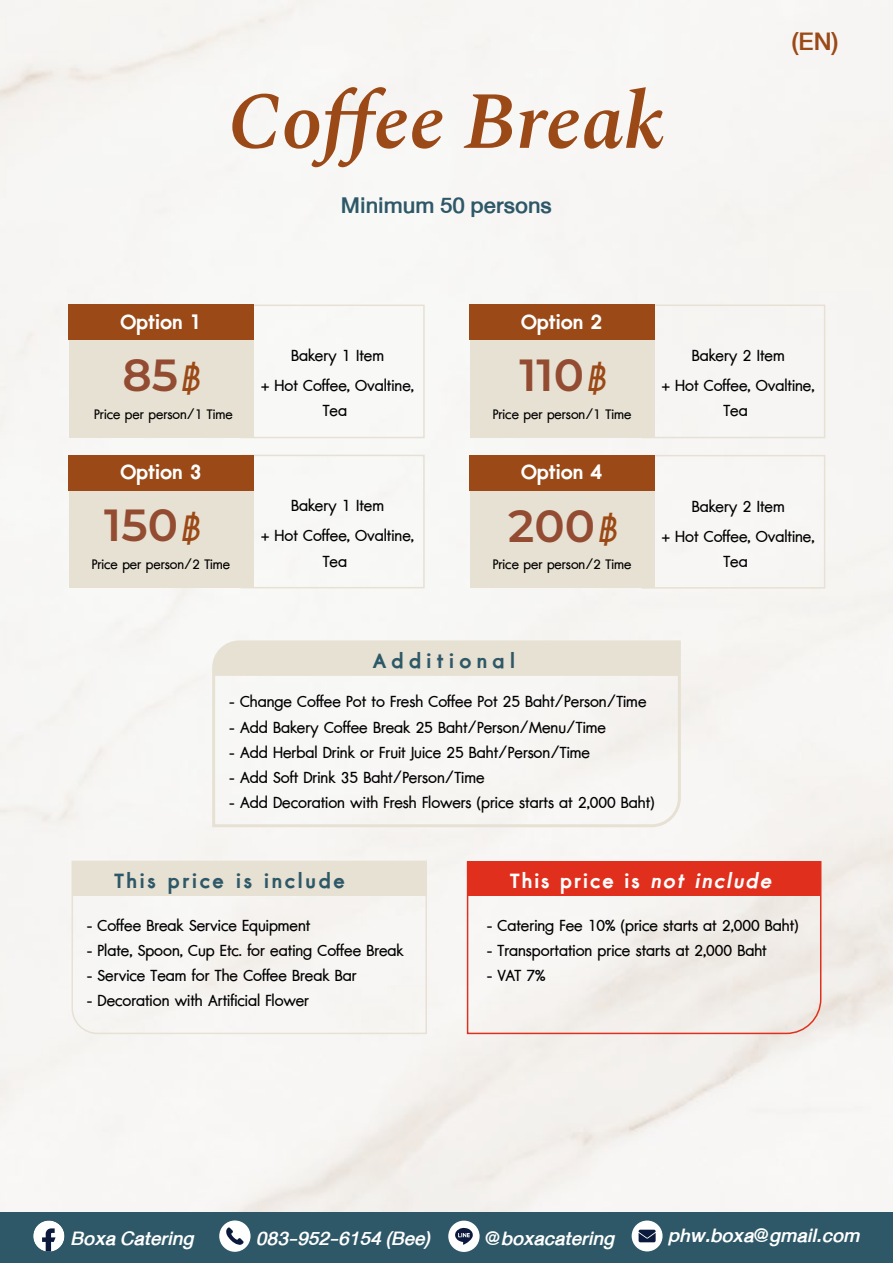
<style>
.page{position:relative;width:893px;height:1263px;background:#fff}
.page>*{position:absolute;margin:0;border:0;box-sizing:border-box;transform-origin:0 0}
.t1{font:italic 600 80.85px "Spectral";color:#9b4916}
.t2{font:600 45px "Montserrat";color:#934c32}
.t3{font:500 36px "DB Helvethaica X";color:#9b4916}
.t4{font:500 32.4px "DB Helvethaica X";color:#2e5867}
.t5{font:27.6px "DB Helvethaica X Med It";color:#fff}
.t6{font:700 27.45px "DB Adman X";color:#fff}
.t7{font:700 27px "DB Adman X";letter-spacing:.075em;color:#fffefd}
.t8{font:700 27px "DB Adman X";letter-spacing:.1em;color:#2e5867}
.t9{font:700 27px "DB Adman X";letter-spacing:.2em;color:#2e5867}
.t10{font:21px/30px "DB Adman X";color:#000;text-align:center}
.t11{font:18px "DB Adman X";color:#000}
.s1{font-family:"DB Adman X";font-weight:400;font-style:italic;font-size:48px;color:#9b4916}
.s2{font-style:italic}
</style>
<div class="page">
<div style="left:0;top:0;width:893px;height:1212px;background:#f7f6f5"></div>
<div style="left:211px;top:639px;width:471px;height:190px;background:#f7f6f5"></div>
<div style="left:214px;top:642px;width:465px;height:34px;background:#e7e1d3"></div>
<svg style="left:71px;top:860px;width:357px;height:175px"></svg>
<div style="left:72px;top:862px;width:354px;height:34px;background:#e7e1d3"></div>
<svg style="left:466px;top:860px;width:356px;height:175px"></svg>
<div style="left:468px;top:862px;width:353px;height:34px;background:#e12f1e"></div>
<div style="left:241px;top:305px;width:184px;height:133px;border:2px solid #e7e1d3"></div>
<div style="left:69px;top:305px;width:185px;height:133px;background:#e7e1d3"></div>
<div style="left:68px;top:304px;width:186px;height:36px;background:#9b4916"></div>
<div style="left:641px;top:305px;width:184px;height:133px;border:2px solid #e7e1d3"></div>
<div style="left:470px;top:305px;width:184px;height:133px;background:#e7e1d3"></div>
<div style="left:469px;top:304px;width:185px;height:36px;background:#9b4916"></div>
<div style="left:641px;top:455px;width:184px;height:134px;border:2px solid #e7e1d3"></div>
<div style="left:470px;top:456px;width:184px;height:132px;background:#e7e1d3"></div>
<div style="left:469px;top:455px;width:185px;height:36px;background:#9b4916"></div>
<div style="left:241px;top:455px;width:184px;height:133px;border:2px solid #e7e1d3"></div>
<div style="left:69px;top:455px;width:185px;height:133px;background:#e7e1d3"></div>
<div style="left:68px;top:455px;width:186px;height:36px;background:#9b4916"></div>
<div style="left:0;top:1212px;width:893px;height:51px;background:#2e5867"></div>
<div style="left:33px;top:1220px;width:31px;height:32px;background:#fff;border-radius:50%"></div>
<svg style="left:42px;top:1228px;width:14px;height:24px"></svg>
<div style="left:448px;top:1220px;width:32px;height:32px;background:#fff;border-radius:50%"></div>
<svg style="left:455px;top:1228px;width:18px;height:17px"></svg>
<div style="left:219px;top:1220px;width:32px;height:32px;background:#fff;border-radius:50%"></div>
<svg style="left:226px;top:1227px;width:18px;height:18px"></svg>
<div style="left:632px;top:1220px;width:31px;height:31px;background:#fff;border-radius:50%"></div>
<svg style="left:639px;top:1230px;width:17px;height:12px"></svg>
<h1 class="t1" style="left:228px;top:62px;width:438px">Coffee Break</h1>
<h3 class="t4" style="left:341px;top:187px;width:212px">Minimum 50 persons</h3>
<h3 class="t6" style="left:120px;top:305px;width:83px">Option 1</h3>
<h3 class="t6" style="left:521px;top:305px;width:83px">Option 2</h3>
<h3 class="t3" style="left:791px;top:22px;width:49px">(EN)</h3>
<h2 class="t2" style="left:122px;top:345px;width:78px">85<span class="s1">฿</span></h2>
<p class="t10" style="left:662px;top:341px;width:154px">Bakery 2 Item<br>+ Hot Coffee, Ovaltine,</p>
<p class="t10" style="left:723px;top:396px;width:26px">Tea</p>
<p class="t10" style="left:261px;top:341px;width:154px">Bakery 1 Item<br>+ Hot Coffee, Ovaltine,</p>
<p class="t10" style="left:323px;top:396px;width:26px">Tea</p>
<h2 class="t2" style="left:519px;top:345px;width:87px">110<span class="s1">฿</span></h2>
<p class="t11" style="left:94px;top:404px;width:140px">Price per person/1 Time</p>
<p class="t11" style="left:493px;top:404px;width:140px">Price per person/1 Time</p>
<h3 class="t6" style="left:120px;top:455px;width:83px">Option 3</h3>
<h3 class="t6" style="left:521px;top:455px;width:83px">Option 4</h3>
<h2 class="t2" style="left:104px;top:495px;width:96px">150<span class="s1">฿</span></h2>
<p class="t11" style="left:92px;top:554px;width:140px">Price per person/2 Time</p>
<p class="t10" style="left:261px;top:491px;width:154px">Bakery 1 Item<br>+ Hot Coffee, Ovaltine,</p>
<p class="t10" style="left:323px;top:547px;width:26px">Tea</p>
<h2 class="t2" style="left:508px;top:496px;width:109px">200<span class="s1">฿</span></h2>
<p class="t11" style="left:493px;top:554px;width:140px">Price per person/2 Time</p>
<p class="t10" style="left:662px;top:492px;width:154px">Bakery 2 Item<br>+ Hot Coffee, Ovaltine,</p>
<p class="t10" style="left:723px;top:547px;width:26px">Tea</p>
<p class="t9" style="left:373px;top:645px;width:144px">Additional</p>
<p class="t10" style="left:229px;top:687px;width:419px">- Change Coffee Pot to Fresh Coffee Pot 25 Baht/Person/Time</p>
<p class="t10" style="left:229px;top:713px;width:378px">- Add Bakery Coffee Break 25 Baht/Person/Menu/Time</p>
<p class="t10" style="left:229px;top:738px;width:362px">- Add Herbal Drink or Fruit Juice 25 Baht/Person/Time</p>
<p class="t10" style="left:229px;top:763px;width:257px">- Add Soft Drink 35 Baht/Person/Time</p>
<p class="t10" style="left:229px;top:788px;width:427px">- Add Decoration with Fresh Flowers (price starts at 2,000 Baht)</p>
<p class="t8" style="left:114px;top:865px;width:232px">This price is include</p>
<p class="t10" style="left:87px;top:911px;width:225px">- Coffee Break Service Equipment</p>
<p class="t10" style="left:87px;top:936px;width:319px">- Plate, Spoon, Cup Etc. for eating Coffee Break</p>
<p class="t10" style="left:87px;top:961px;width:271px">- Service Team for The Coffee Break Bar</p>
<p class="t10" style="left:87px;top:986px;width:224px">- Decoration with Artificial Flower</p>
<p class="t7" style="left:510px;top:865px;width:262px">This price is <span class="s2">not include</span></p>
<p class="t10" style="left:487px;top:911px;width:313px">- Catering Fee 10% (price starts at 2,000 Baht)</p>
<p class="t10" style="left:487px;top:936px;width:281px">- Transportation price starts at 2,000 Baht</p>
<p class="t10" style="left:487px;top:961px;width:60px">- VAT 7%</p>
<h3 class="t5" style="left:70px;top:1223px;width:125px">Boxa Catering</h3>
<h3 class="t5" style="left:256px;top:1223px;width:176px">083-952-6154 (Bee)</h3>
<h3 class="t5" style="left:485px;top:1223px;width:131px">@boxacatering</h3>
<h3 class="t5" style="left:668px;top:1220px;width:193px">phw.boxa@gmail.com</h3>
</div>
